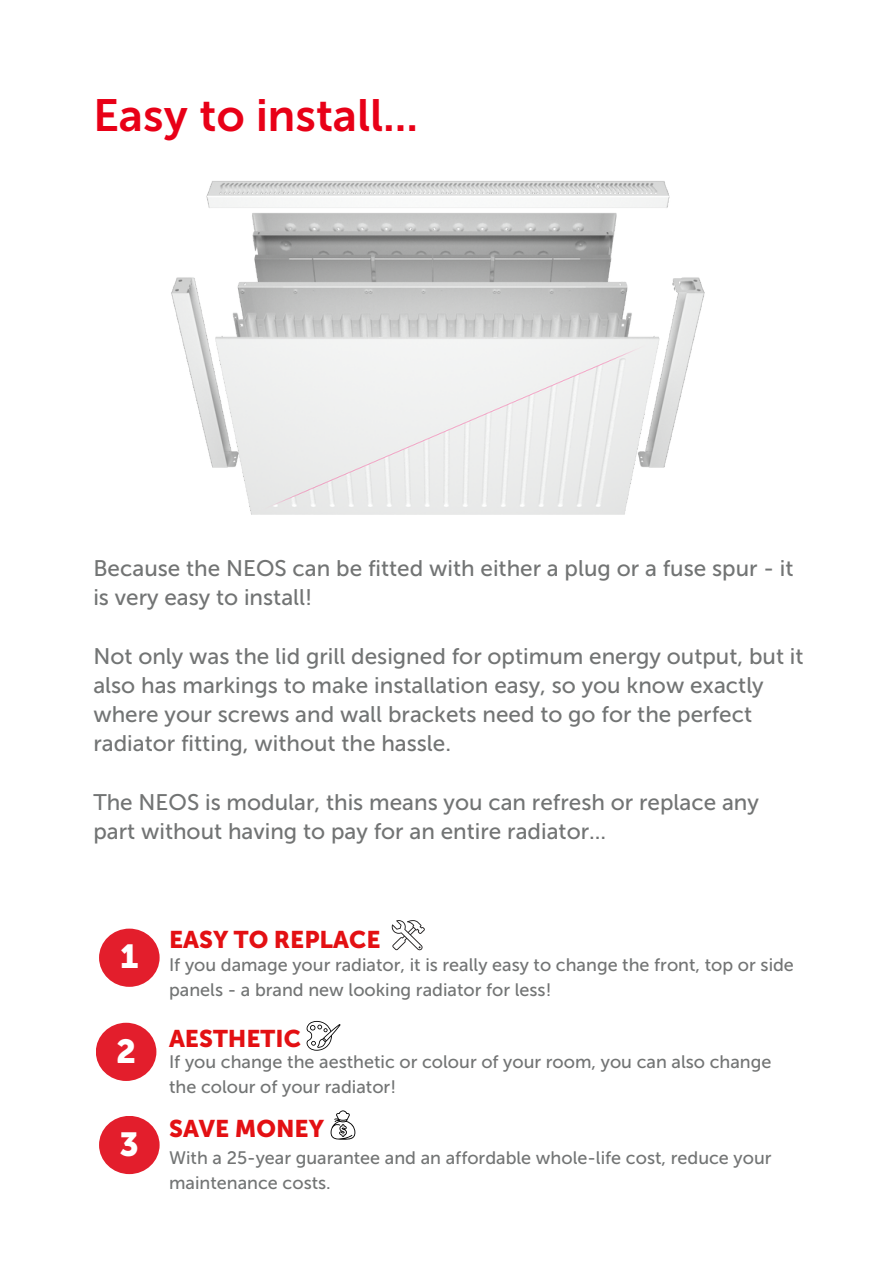
<style>
.page{position:relative;width:894px;height:1264px;background:#fff}
.page>*{position:absolute;margin:0;border:0;box-sizing:border-box;transform-origin:0 0}
.t1{font:45px "Museo Sans Cyrl 700";color:#e80017}
.t2{font:33.15px "Museo Sans 900";color:#fff}
.t3{font:24px "Museo Sans 900";color:#e31013}
.t4{font:22.5px/29.2px "Museo Sans 500";color:#727474}
.t5{font:18px/24.8px "Museo Sans 500";color:#727474}
.s1{font-family:"Museo Sans 900";font-size:33.15px;color:#fff}
</style>
<div class="page">
<div style="left:99px;top:928px;width:60px;height:58px;background:#e31e2c;border-radius:50%"></div>
<div style="left:96px;top:1022px;width:60px;height:58px;background:#e31e2c;border-radius:50%"></div>
<div style="left:99px;top:1115px;width:60px;height:59px;background:#e31e2c;border-radius:50%"></div>
<svg style="left:391px;top:920px;width:34px;height:30px"></svg>
<svg style="left:306px;top:1021px;width:34px;height:29px"></svg>
<svg style="left:330px;top:1110px;width:25px;height:29px"></svg>
<img style="left:171px;top:181px;width:534px;height:334px">
<h1 class="t1" style="left:93px;top:89px;width:326px">Easy to install...</h1>
<p class="t4" style="left:93px;top:553px;width:701px">Because the NEOS can be fitted with either a plug or a fuse spur - it is very easy to install!</p>
<p class="t4" style="left:93px;top:641px;width:711px">Not only was the lid grill designed for optimum energy output, but it also has markings to make installation easy, so you know exactly where your screws and wall brackets need to go for the perfect radiator fitting, without the hassle.</p>
<p class="t4" style="left:93px;top:787px;width:667px">The NEOS is modular, this means you can refresh or replace any part without having to pay for an entire radiator...</p>
<p class="t3" style="left:169px;top:925px;width:213px">EASY TO REPLACE</p>
<p class="t5" style="left:169px;top:952px;width:626px;text-indent:-49px"><span class="s1">1</span> If you damage your radiator, it is really easy to change the front, top or side panels - a brand new looking radiator for less!</p>
<h2 class="t2" style="left:116px;top:1031px;width:21px">2</h2>
<h2 class="t2" style="left:119px;top:1124px;width:21px">3</h2>
<p class="t3" style="left:169px;top:1024px;width:133px">AESTHETIC</p>
<p class="t5" style="left:169px;top:1049px;width:603px">If you change the aesthetic or colour of your room, you can also change the colour of your radiator!</p>
<p class="t3" style="left:169px;top:1114px;width:156px">SAVE MONEY</p>
<p class="t5" style="left:169px;top:1145px;width:603px">With a 25-year guarantee and an affordable whole-life cost, reduce your maintenance costs.</p>
</div>
